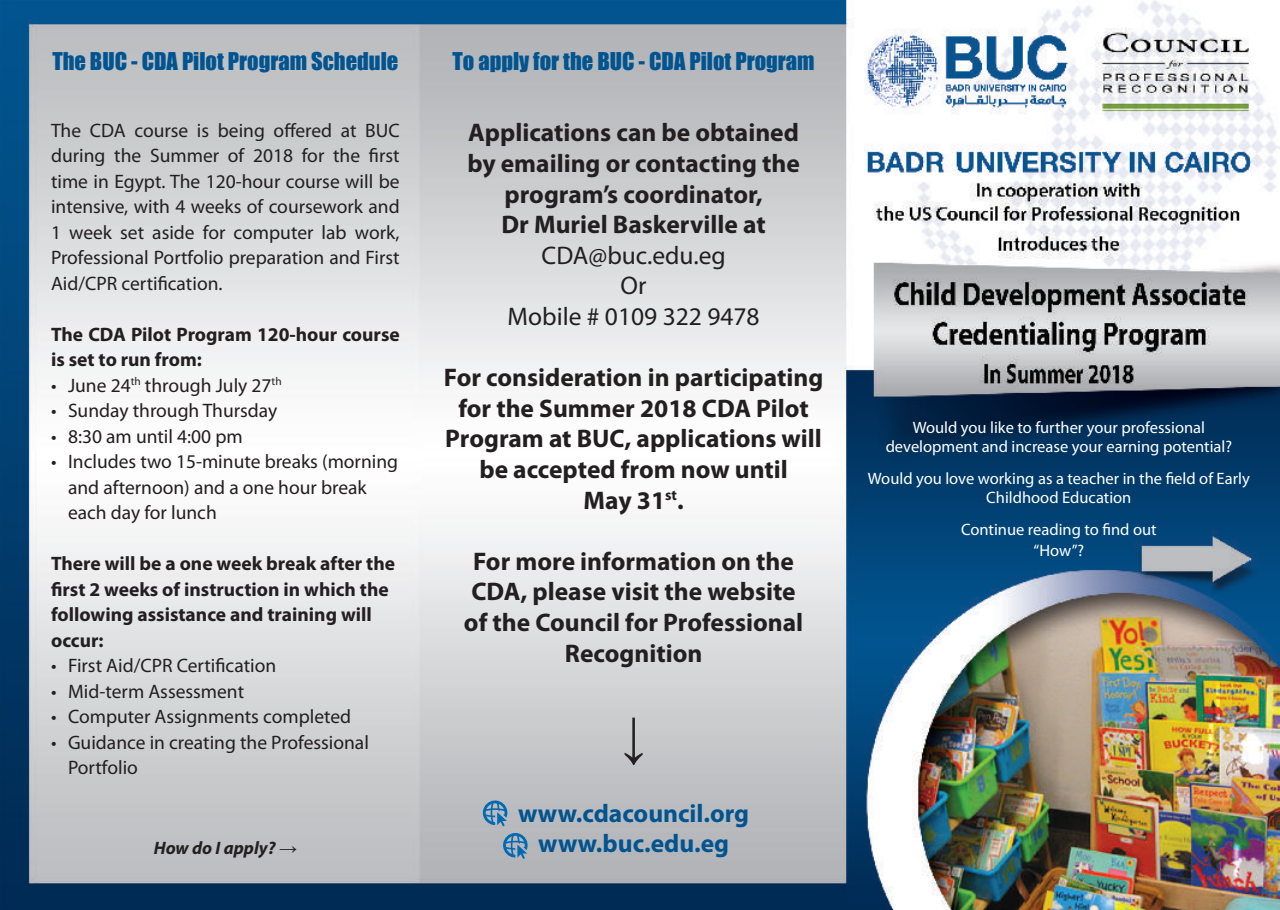
<style>
.page{position:relative;width:1280px;height:910px;background:#fff}
.page>*{position:absolute;margin:0;border:0;box-sizing:border-box;transform-origin:0 0}
.Paragraph_Style_1_co{font:700 25.5px/30.6px "Myriad Pro";color:#231f20;text-align:center}
.Paragraph_Style_1_co-2{font:25.5px "Myriad Pro";color:#231f20}
.t1{font:700 25.5px "Myriad Pro";color:#01548f}
.t2{font:22.5px "Impact";color:#01548f}
.Paragraph_Style_1_co-3{font:19.5px/25.5px "Myriad Pro";color:#231f20;text-align:right}
.Paragraph_Style_1_co-4{font:700 19.5px/25.5px "Myriad Pro";color:#231f20}
.t3{font:italic 700 18px "Myriad Pro";color:#231f20}
.Paragraph_Style_1{font:16.5px/19.5px "Myriad Pro";color:#fff;text-align:center}
.Paragraph_Style_1_co-5{font:700 14.85px "Myriad Pro";color:#231f20}
.t4{font:11.4px "Myriad Pro";color:#231f20}
.s1{font-family:"Times New Roman"}
.s2{font-size:25.5px}
</style>
<div class="page">
<img style="left:0;top:0;width:1280px;height:910px">
<svg style="left:625px;top:718px;width:18px;height:47px"></svg>
<svg style="left:483px;top:800px;width:24px;height:26px"></svg>
<svg style="left:503px;top:833px;width:25px;height:26px"></svg>
<p class="t2" style="left:52px;top:44px;width:347px">The BUC - CDA Pilot Program Schedule</p>
<p class="Paragraph_Style_1_co-3" style="left:51px;top:117px;width:350px">The CDA course is being offered at BUC the first</p>
<p class="Paragraph_Style_1_co-3" style="left:51px;top:143px;width:350px;text-align:left">during the Summer of 2018<br>time in Egypt. The 120-hour course will be intensive, with 4 weeks of coursework and 1 week set aside for computer lab work, Professional Portfolio preparation and First Aid/CPR certification.</p>
<p class="Paragraph_Style_1_co-4" style="left:51px;top:321px;width:350px">The CDA Pilot Program 120-hour course is set to run from:</p>
<p class="t4" style="left:272px;top:375px;width:12px">th</p>
<p class="Paragraph_Style_1_co-3" style="left:302px;top:143px;width:24px">for</p>
<p class="t4" style="left:131px;top:375px;width:12px">th</p>
<p class="Paragraph_Style_1_co-3" style="left:145px;top:372px;width:128px">through July 27</p>
<p class="Paragraph_Style_1_co-3" style="left:68px;top:372px;width:64px">June 24</p>
<p class="Paragraph_Style_1_co-3" style="left:51px;top:372px;width:7px">•</p>
<p class="Paragraph_Style_1_co-3" style="left:51px;top:398px;width:7px">•</p>
<p class="Paragraph_Style_1_co-3" style="left:51px;top:423px;width:7px">•</p>
<p class="Paragraph_Style_1_co-3" style="left:51px;top:449px;width:7px">•</p>
<p class="Paragraph_Style_1_co-3" style="left:68px;top:398px;width:211px">Sunday through Thursday</p>
<p class="Paragraph_Style_1_co-3" style="left:68px;top:423px;width:176px">8:30 am until 4:00 pm</p>
<p class="Paragraph_Style_1_co-3" style="left:68px;top:449px;width:332px">Includes two 15-minute breaks (morning</p>
<p class="Paragraph_Style_1_co-3" style="left:68px;top:474px;width:300px">and afternoon) and a one hour break</p>
<p class="Paragraph_Style_1_co-3" style="left:68px;top:500px;width:150px">each day for lunch</p>
<p class="Paragraph_Style_1_co-4" style="left:51px;top:550px;width:346px">There will be a one week break after the first 2 weeks of instruction in which the following assistance and training will occur:</p>
<p class="Paragraph_Style_1_co-3" style="left:68px;top:653px;width:210px">First Aid/CPR Certification</p>
<p class="Paragraph_Style_1_co-3" style="left:51px;top:653px;width:7px">•</p>
<p class="Paragraph_Style_1_co-3" style="left:51px;top:678px;width:7px">•</p>
<p class="Paragraph_Style_1_co-3" style="left:51px;top:704px;width:7px">•</p>
<p class="Paragraph_Style_1_co-3" style="left:51px;top:729px;width:7px">•</p>
<p class="Paragraph_Style_1_co-3" style="left:68px;top:678px;width:178px">Mid-term Assessment</p>
<p class="Paragraph_Style_1_co-3" style="left:68px;top:704px;width:285px">Computer Assignments completed</p>
<p class="Paragraph_Style_1_co-3" style="left:68px;top:729px;width:302px">Guidance in creating the Professional</p>
<p class="Paragraph_Style_1_co-3" style="left:68px;top:755px;width:71px">Portfolio</p>
<p class="t3" style="left:154px;top:837px;width:145px">How do I apply <span class="s1">→</span>?</p>
<p class="t2" style="left:452px;top:44px;width:364px">To apply for the BUC - CDA Pilot Program</p>
<p class="Paragraph_Style_1_co" style="left:467px;top:117px;width:334px">Applications can be obtained by emailing or contacting the programs’ coordinator,</p>
<p class="Paragraph_Style_1_co" style="left:501px;top:208px;width:266px">Dr Muriel Baskerville at</p>
<p class="Paragraph_Style_1_co-2" style="left:541px;top:239px;width:186px">CDA@buc.edu.eg</p>
<p class="Paragraph_Style_1_co-2" style="left:621px;top:270px;width:27px">Or</p>
<p class="Paragraph_Style_1_co-2" style="left:507px;top:301px;width:254px">Mobile # 0109 322 9478</p>
<p class="Paragraph_Style_1_co" style="left:444px;top:361px;width:381px">For consideration in participating for the Summer 2018 CDA Pilot<br>Program at BUC, applications will be accepted from now until</p>
<p class="Paragraph_Style_1_co-5" style="left:665px;top:485px;width:20px"><span class="s2">.</span>s t</p>
<p class="Paragraph_Style_1_co" style="left:583px;top:484px;width:83px">May 31</p>
<p class="Paragraph_Style_1_co" style="left:464px;top:545px;width:341px">For more information on the<br>CDA, please visit the website of the Council for Professional<br>Recognition</p>
<p class="Paragraph_Style_1" style="left:886px;top:417px;width:348px">Would you like to further your professional development and increase your earning potential?</p>
<p class="Paragraph_Style_1" style="left:868px;top:468px;width:383px">Would you love working as a teacher in the field of Early<br>Childhood Education</p>
<p class="Paragraph_Style_1" style="left:961px;top:519px;width:197px">Continue reading to find out</p>
<p class="Paragraph_Style_1" style="left:1033px;top:540px;width:52px">“How ?“</p>
<p class="t1" style="left:518px;top:796px;width:233px">www.cdacouncil.org</p>
<p class="t1" style="left:538px;top:827px;width:192px">www.buc.edu.eg</p>
</div>
